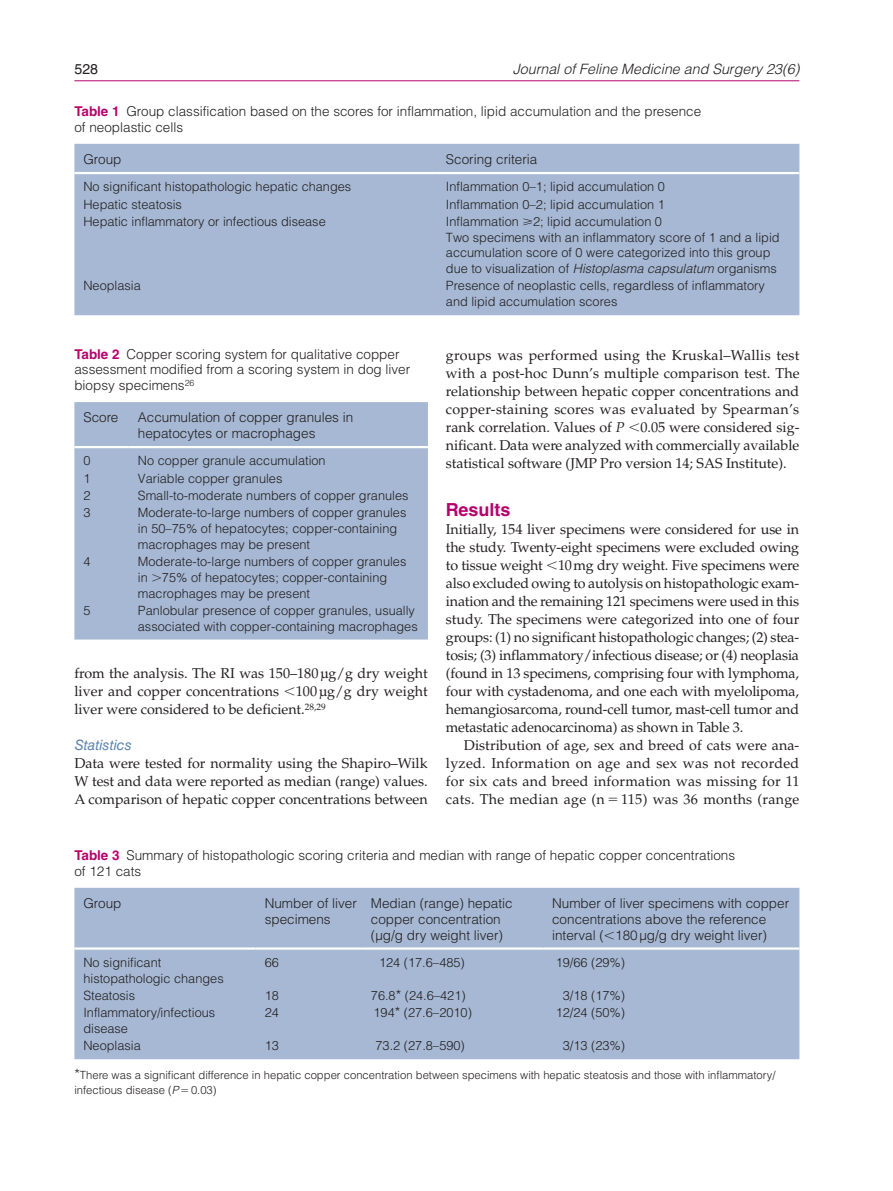
<style>
.page{position:relative;width:893px;height:1191px;background:#fff}
.page>*{position:absolute;margin:0;border:0;box-sizing:border-box;transform-origin:0 0}
.t1{font:700 18px "Helvetica LT Std";color:#b6036c}
.t2{font:14.25px/18px "Palatino LT Std";letter-spacing:-.005em;color:#231f20;text-align:justify}
.t3{font:italic 300 14.25px "Helvetica LT Std";color:#231f20}
.t4{font:italic 14.25px "Helvetica LT Std";color:#5e85ae}
.t5{font:14.25px "Helvetica LT Std";color:#231f20}
.t6{font:300 13.5px/15.8px "Helvetica LT Std";color:#231f20}
.t7{font:300 12.75px/15.8px "Helvetica LT Std";color:#231f20}
.t8{font:300 11.25px/14.2px "Helvetica LT Std";color:#231f20}
.s1{font-weight:700;color:#b6036c}
.s2{font-style:italic}
.s3{font-size:14.25px}
</style>
<div class="page">
<hr style="left:74px;top:80px;width:725px;height:1px;background:#b6036c">
<div style="left:74px;top:144px;width:725px;height:171px;background:#a6b8d3"></div>
<hr style="left:74px;top:172px;width:363px;height:2px;background:#fff">
<hr style="left:437px;top:172px;width:362px;height:2px;background:#fff">
<div style="left:74px;top:402px;width:354px;height:237px;background:#a6b8d3"></div>
<hr style="left:74px;top:446px;width:55px;height:2px;background:#fff">
<hr style="left:129px;top:446px;width:299px;height:2px;background:#fff">
<div style="left:74px;top:887px;width:725px;height:172px;background:#a6b8d3"></div>
<hr style="left:74px;top:947px;width:182px;height:2px;background:#fff">
<hr style="left:256px;top:947px;width:106px;height:2px;background:#fff">
<hr style="left:362px;top:947px;width:181px;height:2px;background:#fff">
<hr style="left:543px;top:947px;width:256px;height:2px;background:#fff">
<svg style="left:152px;top:574px;width:9px;height:7px"></svg>
<svg style="left:605px;top:931px;width:9px;height:8px"></svg>
<p class="t5" style="left:74px;top:61px;width:25px">528</p>
<p class="t3" style="left:513px;top:60px;width:288px">Journal of Feline Medicine and Surgery 23(6)</p>
<p class="t6" style="left:74px;top:103px;width:628px"><span class="s1">Table 1</span> Group classification based on the scores for inflammation, lipid accumulation and the presence of neoplastic cells</p>
<p class="t6" style="left:83px;top:151px;width:40px">Group</p>
<p class="t6" style="left:446px;top:151px;width:93px">Scoring criteria</p>
<p class="t7" style="left:83px;top:179px;width:269px">No significant histopathologic hepatic changes</p>
<p class="t7" style="left:446px;top:179px;width:220px">Inflammation 0–1; lipid accumulation 0</p>
<p class="t7" style="left:83px;top:196px;width:100px">Hepatic steatosis</p>
<p class="t7" style="left:446px;top:196px;width:220px">Inflammation 0–2; lipid accumulation 1</p>
<p class="t7" style="left:83px;top:213px;width:244px">Hepatic inflammatory or infectious disease</p>
<p class="t7" style="left:446px;top:213px;width:335px">Inflammation ⩾2; lipid accumulation 0<br>Two specimens with an inflammatory score of 1 and a lipid accumulation score of 0 were categorized into this group due to visualization of <span class="s2">Histoplasma capsulatum</span> organisms</p>
<p class="t7" style="left:83px;top:278px;width:59px">Neoplasia</p>
<p class="t7" style="left:446px;top:278px;width:320px">Presence of neoplastic cells, regardless of inflammatory and lipid accumulation scores</p>
<p class="t6" style="left:74px;top:346px;width:337px"><span class="s1">Table 2</span> Copper scoring system for qualitative copper assessment modified from a scoring system in dog liver biopsy specimens<sup>26</sup></p>
<p class="t6" style="left:83px;top:409px;width:37px">Score</p>
<p class="t6" style="left:138px;top:409px;width:217px">Accumulation of copper granules in hepatocytes or macrophages</p>
<p class="t7" style="left:83px;top:453px;width:9px">0</p>
<p class="t7" style="left:138px;top:453px;width:189px">No copper granule accumulation</p>
<p class="t7" style="left:83px;top:470px;width:9px">1</p>
<p class="t7" style="left:138px;top:470px;width:146px">Variable copper granules</p>
<p class="t7" style="left:83px;top:487px;width:9px">2</p>
<p class="t7" style="left:138px;top:487px;width:272px">Small-to-moderate numbers of copper granules</p>
<p class="t7" style="left:83px;top:505px;width:9px">3</p>
<p class="t7" style="left:138px;top:505px;width:270px">Moderate-to-large numbers of copper granules in 50–75% of hepatocytes; copper-containing macrophages may be present</p>
<p class="t7" style="left:83px;top:553px;width:9px">4</p>
<p class="t7" style="left:138px;top:553px;width:270px">Moderate-to-large numbers of copper granules in 75% of hepatocytes; copper-containing macrophages may be present</p>
<p class="t7" style="left:83px;top:602px;width:9px">5</p>
<p class="t7" style="left:138px;top:602px;width:281px">Panlobular presence of copper granules, usually associated with copper-containing macrophages</p>
<p class="t2" style="left:446px;top:346px;width:355px">groups was performed using the Kruskal–Wallis test with a post-hoc Dunn’s multiple comparison test. The relationship between hepatic copper concentrations and copper-staining scores was evaluated by Spearman’s rank correlation. Values of <span class="s2">P</span> 0.05 were considered sig&shy;nificant. Data were analyzed with commercially available statistical software (JMP Pro version 14; SAS Institute).</p>
<p class="t1" style="left:446px;top:499px;width:66px">Results</p>
<p class="t2" style="left:446px;top:521px;width:355px">Initially, 154 liver specimens were considered for use in the study. Twenty-eight specimens were excluded owing to tissue weight 10mg dry weight. Five specimens were also excluded owing to autolysis on histopathologic exam&shy;ination and the remaining 121 specimens were used in this study. The specimens were categorized into one of four groups: (1) no significant histopathologic changes; (2) stea&shy;tosis; (3) inflammatory/infectious disease; or (4) neoplasia (found in 13 specimens, comprising four with lymphoma, four with cystadenoma, and one each with myelolipoma, hemangiosarcoma, round-cell tumor, mast-cell tumor and metastatic adenocarcinoma) as shown in Table 3.</p>
<p class="t2" style="left:446px;top:737px;width:355px;text-indent:18px">Distribution of age, sex and breed of cats were ana&shy;lyzed. Information on age and sex was not recorded for six cats and breed information was missing for 11 cats. The median age (n 115) was 36 months (range</p>
<p class="t2" style="left:74px;top:665px;width:355px">from the analysis. The RI was 150–180µg/g dry weight liver and copper concentrations 100µg/g dry weight liver were considered to be deficient.<sup>28,29</sup></p>
<p class="t4" style="left:74px;top:737px;width:59px">Statistics</p>
<p class="t2" style="left:74px;top:755px;width:355px">Data were tested for normality using the Shapiro–Wilk W test and data were reported as median (range) values.<br>A comparison of hepatic copper concentrations between</p>
<p class="t6" style="left:74px;top:847px;width:662px"><span class="s1">Table 3</span> Summary of histopathologic scoring criteria and median with range of hepatic copper concentrations of 121 cats</p>
<p class="t6" style="left:83px;top:895px;width:40px">Group</p>
<p class="t6" style="left:265px;top:895px;width:94px">Number of liver specimens</p>
<p class="t6" style="left:371px;top:895px;width:143px">Median (range) hepatic copper concentration (µg/g dry weight liver)</p>
<p class="t6" style="left:552px;top:895px;width:239px">Number of liver specimens with copper concentrations above the reference interval ( 180µg/g dry weight liver)</p>
<p class="t7" style="left:83px;top:954px;width:142px">No significant histopathologic changes</p>
<p class="t7" style="left:265px;top:954px;width:16px">66</p>
<p class="t7" style="left:379px;top:954px;width:87px">124 (17.6–485)</p>
<p class="t7" style="left:556px;top:954px;width:71px">19/66 (29%)</p>
<p class="t7" style="left:83px;top:987px;width:53px">Steatosis</p>
<p class="t7" style="left:265px;top:987px;width:16px">18</p>
<p class="t7" style="left:371px;top:987px;width:96px">76.8<span class="s3">*</span> (24.6–421)</p>
<p class="t7" style="left:563px;top:987px;width:64px">3/18 (17%)</p>
<p class="t7" style="left:83px;top:1004px;width:133px">Inflammatory/infectious disease</p>
<p class="t7" style="left:265px;top:1004px;width:16px">24</p>
<p class="t7" style="left:374px;top:1004px;width:100px">194<span class="s3">*</span> (27.6–2010)</p>
<p class="t7" style="left:556px;top:1004px;width:71px">12/24 (50%)</p>
<p class="t7" style="left:83px;top:1037px;width:59px">Neoplasia</p>
<p class="t7" style="left:265px;top:1037px;width:16px">13</p>
<p class="t7" style="left:376px;top:1037px;width:91px">73.2 (27.8–590)</p>
<p class="t7" style="left:563px;top:1037px;width:64px">3/13 (23%)</p>
<p class="t8" style="left:74px;top:1068px;width:703px"><span class="s3">*</span>There was a significant difference in hepatic copper concentration between specimens with hepatic steatosis and those with inflammatory/ infectious disease (<span class="s2">P</span> 0.03)</p>
</div>
